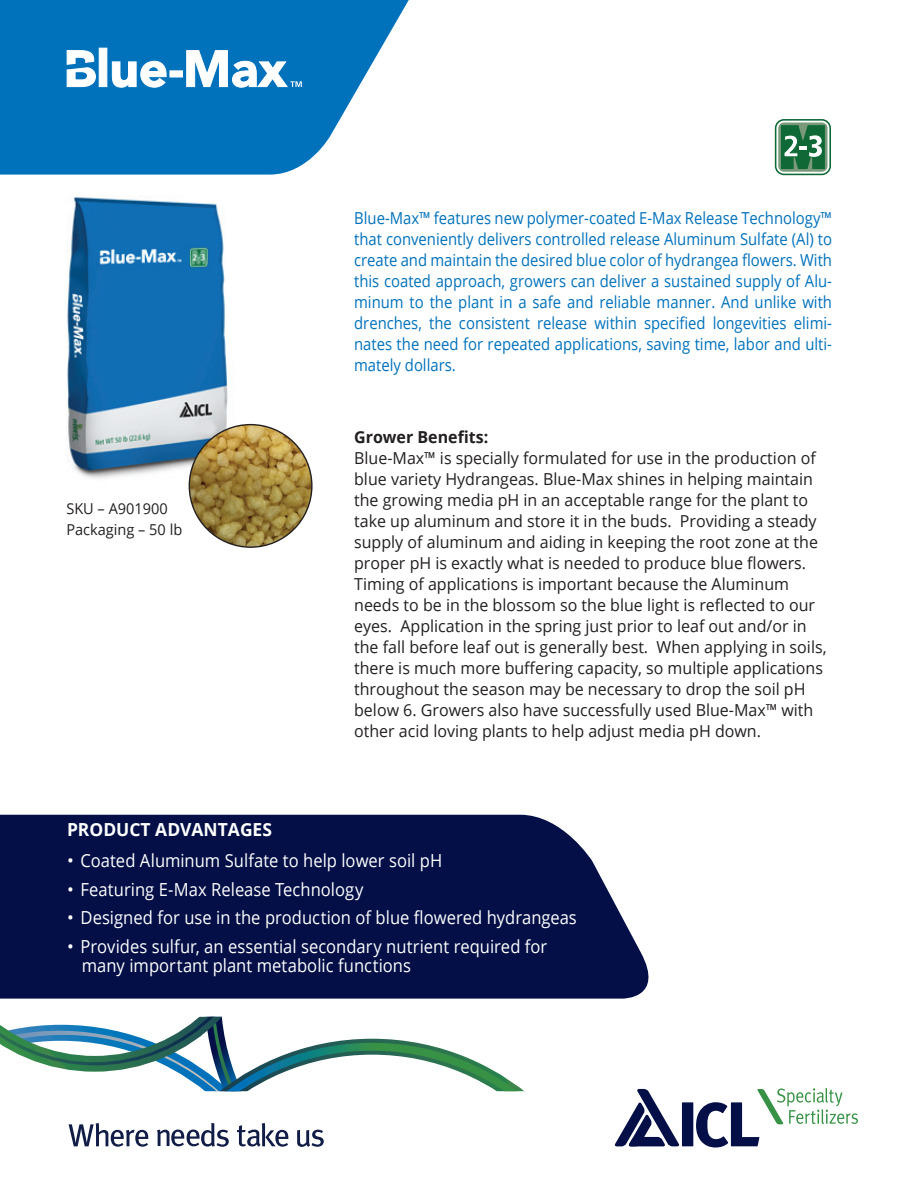
<style>
.page{position:relative;width:918px;height:1188px;background:#fff}
.page>*{position:absolute;margin:0;border:0;box-sizing:border-box;transform-origin:0 0}
.t1{font:18px/19.5px "Open Sans";color:#fff}
.t2{font:700 18px "Open Sans";color:#fff}
.t3{font:16.5px/21px "Open Sans";color:#231f20}
.t4{font:16.5px/21px "Open Sans";color:#0071bb;text-align:justify;scale:.9 1}
.t5{font:700 16.5px "Open Sans";color:#231f20}
.t6{font:15px/21px "Open Sans";color:#231f20}
</style>
<div class="page">
<svg style="left:0;top:1016px;width:524px;height:75px"></svg>
<svg style="left:615px;top:1089px;width:64px;height:57px"></svg>
<div style="left:682px;top:1102px;width:11px;height:44px;background:#030f46"></div>
<svg style="left:696px;top:1088px;width:162px;height:60px"></svg>
<img style="left:66px;top:197px;width:186px;height:291px">
<svg style="left:0;top:0;width:409px;height:175px;background:#2585c4"></svg>
<div style="left:99px;top:48px;width:8px;height:39px;background:#fff;border:1px solid #fff"></div>
<svg style="left:112px;top:61px;width:55px;height:27px"></svg>
<div style="left:170px;top:71px;width:13px;height:6px;background:#fff"></div>
<svg style="left:67px;top:50px;width:29px;height:37px"></svg>
<svg style="left:186px;top:50px;width:116px;height:38px"></svg>
<svg style="left:775px;top:119px;width:56px;height:56px"></svg>
<svg style="left:776px;top:121px;width:53px;height:53px"></svg>
<img style="left:189px;top:425px;width:123px;height:122px;border-radius:61px">
<svg style="left:69px;top:1123px;width:79px;height:24px"></svg>
<svg style="left:157px;top:1123px;width:72px;height:24px"></svg>
<svg style="left:237px;top:1123px;width:51px;height:24px"></svg>
<svg style="left:297px;top:1130px;width:27px;height:17px"></svg>
<div style="left:0;top:815px;width:649px;height:184px;background:#030f46"></div>
<p class="t6" style="left:66px;top:498px;width:117px">SKU – A901900<br>Packaging – 50 lb</p>
<p class="t4" style="left:354px;top:207px;width:532px">Blue-Max™ features new polymer-coated E-Max Release Technology™ that conveniently delivers controlled release Aluminum Sulfate (Al) to create and maintain the desired blue color of hydrangea flowers. With this coated approach, growers can deliver a sustained supply of Alu&shy;minum to the plant in a safe and reliable manner. And unlike with drenches, the consistent release within specified longevities elimi&shy;nates the need for repeated applications, saving time, labor and ulti&shy;mately dollars.</p>
<p class="t5" style="left:354px;top:426px;width:136px">Grower Benefits:</p>
<p class="t3" style="left:354px;top:447px;width:474px">Blue-Max™ is specially formulated for use in the production of blue variety Hydrangeas. Blue-Max shines in helping maintain the growing media pH in an acceptable range for the plant to take up aluminum and store it in the buds. Providing a steady supply of aluminum and aiding in keeping the root zone at the proper pH is exactly what is needed to produce blue flowers.<br>Timing of applications is important because the Aluminum needs to be in the blossom so the blue light is reflected to our eyes. Application in the spring just prior to leaf out and/or in the fall before leaf out is generally best. When applying in soils, there is much more buffering capacity, so multiple applications throughout the season may be necessary to drop the soil pH below 6. Growers also have successfully used Blue-Max™ with other acid loving plants to help adjust media pH down.</p>
<p class="t2" style="left:67px;top:817px;width:207px">PRODUCT ADVANTAGES</p>
<p class="t1" style="left:67px;top:851px;width:377px">• Coated Aluminum Sulfate to help lower soil pH</p>
<p class="t1" style="left:67px;top:879px;width:298px">• Featuring E-Max Release Technology</p>
<p class="t1" style="left:67px;top:908px;width:511px">• Designed for use in the production of blue flowered hydrangeas</p>
<p class="t1" style="left:82px;top:936px;width:467px;text-indent:-15px">• Provides sulfur, an essential secondary nutrient required for many important plant metabolic functions</p>
</div>
